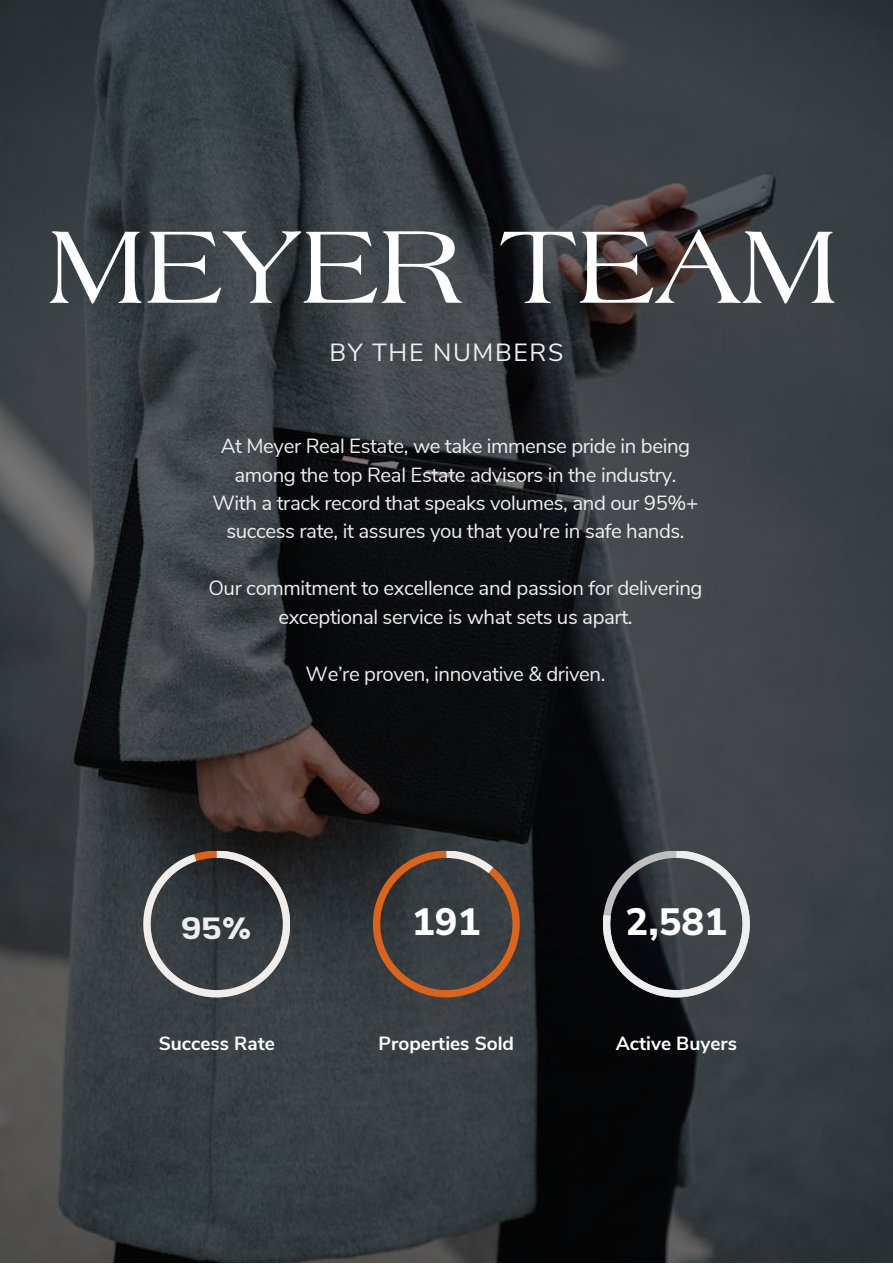
<style>
.page{position:relative;width:893px;height:1264px;background:#fff}
.page>*{position:absolute;margin:0;border:0;box-sizing:border-box;transform-origin:0 0}
.t1{font:110.85px "Laguna";color:#fff}
.t2{font:800 37.95px "Nunito Sans 10 pt";color:#fff}
.t3{font:36.75px "Breul Grotesk A";color:#eee}
.t4{font:24.75px "Nunito Sans";letter-spacing:.065em;color:#eee}
.t5{font:20.4px/28.5px "Nunito Sans";letter-spacing:-.02em;color:#eee;text-align:center}
.t6{font:700 19.05px "Nunito Sans";color:#fff}
</style>
<div class="page">
<img style="left:0;top:0;width:892px;height:1262px">
<svg style="left:143px;top:850px;width:147px;height:147px;background:#4d5053"></svg>
<svg style="left:373px;top:850px;width:146px;height:147px;background:#4f443e"></svg>
<svg style="left:603px;top:850px;width:146px;height:147px;background:#46494d"></svg>
<h1 class="t1" style="left:48px;top:222px;width:790px">MEYER TEAM</h1>
<p class="t4" style="left:329px;top:336px;width:235px">BY THE NUMBERS</p>
<p class="t5" style="left:212px;top:432px;width:487px">At Meyer Real Estate, we take immense pride in being among the top Real Estate advisors in the industry.<br>With a track record that speaks volumes, and our 95%+ success rate, it assures you that you're in safe hands.</p>
<p class="t5" style="left:208px;top:574px;width:495px">Our commitment to excellence and passion for delivering exceptional service is what sets us apart.</p>
<p class="t5" style="left:305px;top:659px;width:301px">We’re proven, innovative &amp; driven.</p>
<h3 class="t3" style="left:181px;top:897px;width:72px">95%</h3>
<h2 class="t2" style="left:412px;top:896px;width:70px">191</h2>
<h2 class="t2" style="left:625px;top:896px;width:103px">2,581</h2>
<p class="t6" style="left:159px;top:1030px;width:118px">Success Rate</p>
<p class="t6" style="left:378px;top:1030px;width:137px">Properties Sold</p>
<p class="t6" style="left:615px;top:1030px;width:123px">Active Buyers</p>
</div>
